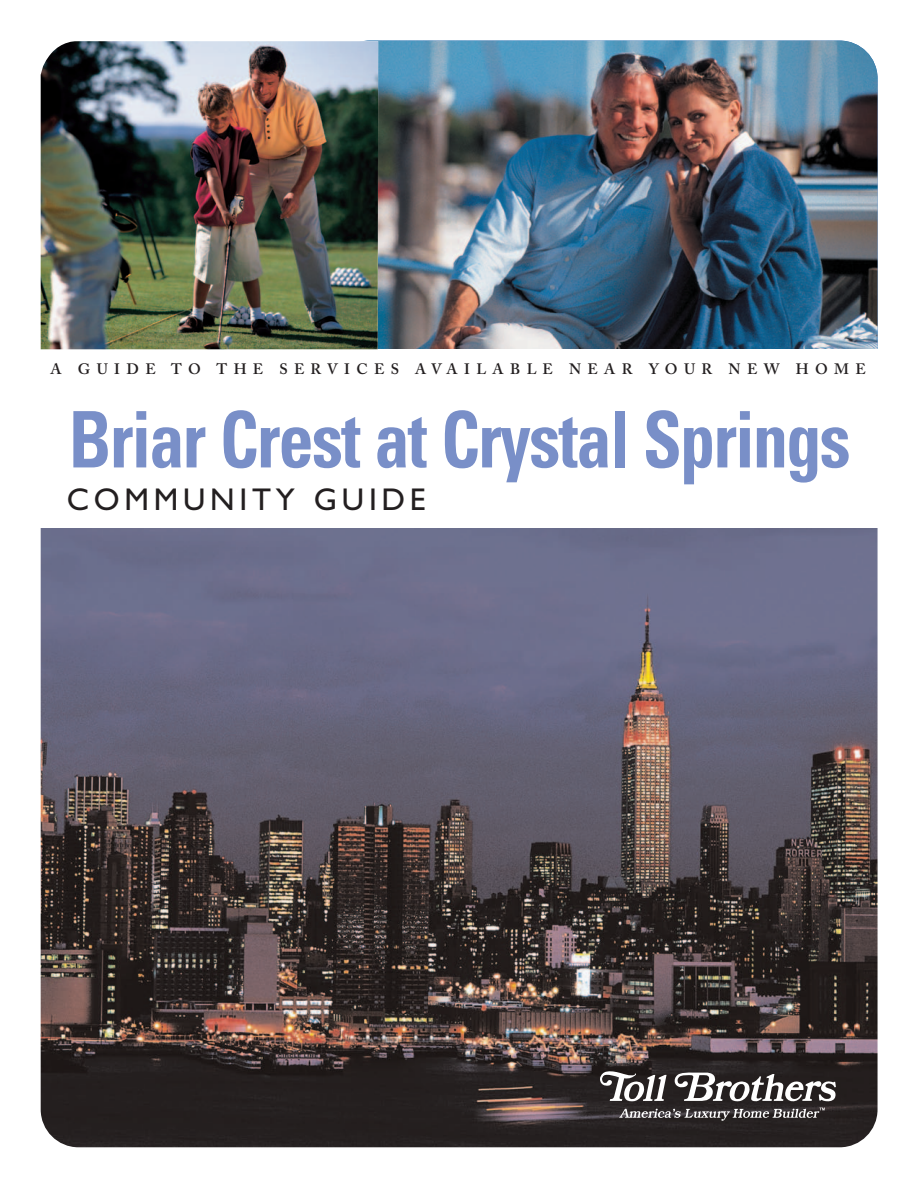
<style>
.page{position:relative;width:918px;height:1188px;background:#fff}
.page>*{position:absolute;margin:0;border:0;box-sizing:border-box;transform-origin:0 0}
.t1{font:700 condensed 78px "Univers";letter-spacing:-.025em;color:#798fc8;scale:.9 1}
.t2{font:31.5px "Gill Sans";letter-spacing:.15em;color:#231f20}
.t3{font:15px "Adobe Caslon Semibold SC";letter-spacing:.425em;color:#231f20}
</style>
<div class="page">
<img style="left:332px;top:41px;width:546px;height:309px">
<img style="left:41px;top:456px;width:837px;height:691px;border-radius:38px">
<svg style="left:600px;top:1070px;width:236px;height:51px"></svg>
<div style="left:29px;top:350px;width:858px;height:178px;background:#fff"></div>
<img style="left:41px;top:41px;width:337px;height:308px">
<p class="t3" style="left:51px;top:363px;width:817px">A GUIDE TO THE SERVICES AVAILABLE NEAR YOUR NEW HOME</p>
<h1 class="t1" style="left:69px;top:411px;width:870px">Briar Crest at Crystal Springs</h1>
<h2 class="t2" style="left:67px;top:487px;width:360px">COMMUNITY GUIDE</h2>
</div>
